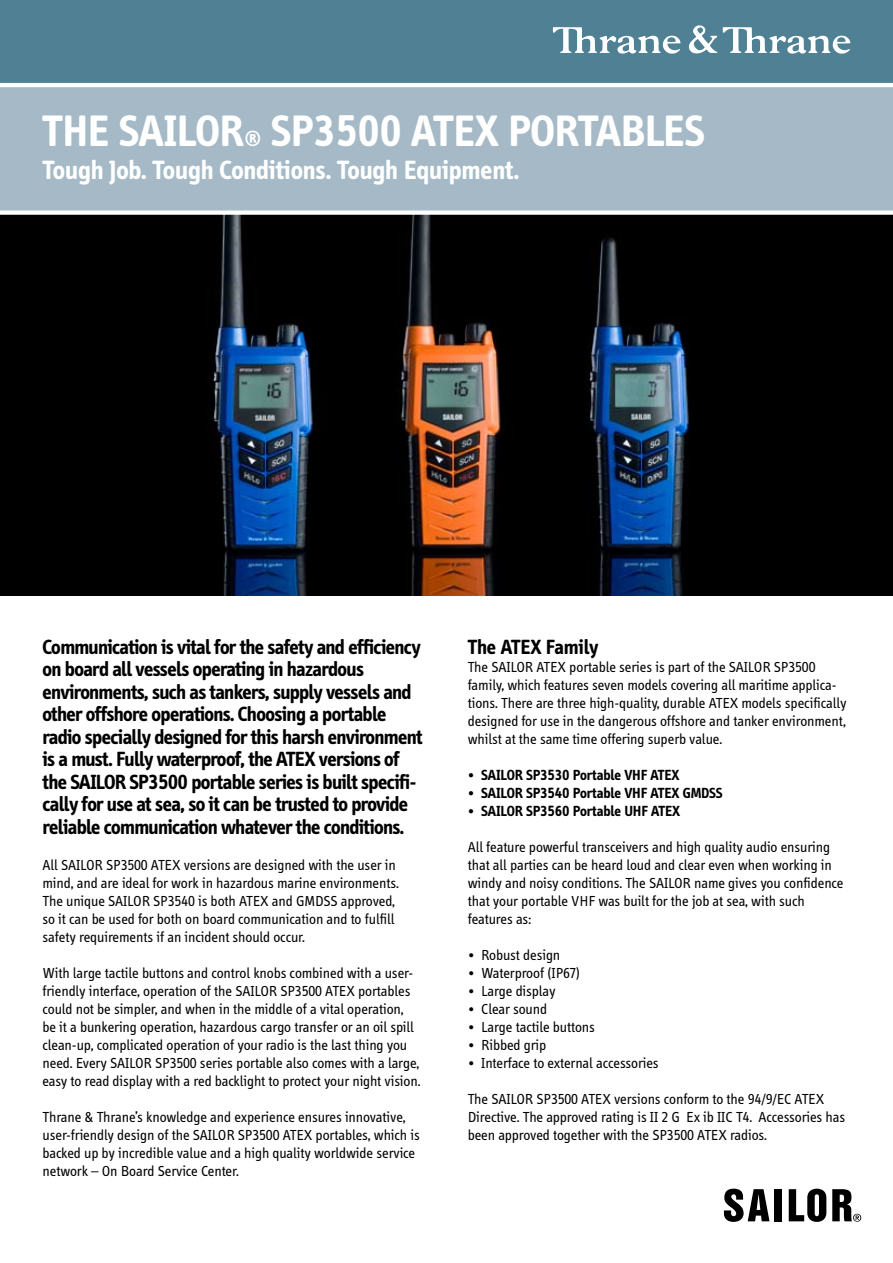
<style>
.page{position:relative;width:893px;height:1263px;background:#fff}
.page>*{position:absolute;margin:0;border:0;box-sizing:border-box;transform-origin:0 0}
.t1{font:700 45px "Info";color:#fff}
.t2{font:700 27px "Info";color:#fff}
.t3{font:700 21px/22.5px "Info";letter-spacing:-.025em;color:#000}
.t4{font:700 21px "Info";color:#000}
.t5{font:15px/18px "Info";color:#000}
.t6{font:700 15px "Info";color:#000}
.s1{font-size:22.5px}
</style>
<div class="page">
<img style="left:0;top:215px;width:893px;height:380px">
<div style="left:0;top:85px;width:893px;height:128px;background:#a5bac6"></div>
<div style="left:0;top:0;width:893px;height:85px;background:#4f8094"></div>
<svg style="left:689px;top:25px;width:28px;height:29px"></svg>
<svg style="left:723px;top:27px;width:127px;height:27px"></svg>
<svg style="left:553px;top:27px;width:128px;height:27px"></svg>
<hr style="left:0;top:83px;width:893px;height:4px;background:#fff">
<svg style="left:724px;top:1189px;width:45px;height:33px"></svg>
<div style="left:774px;top:1189px;width:7px;height:32px;background:#000"></div>
<svg style="left:789px;top:1189px;width:37px;height:33px"></svg>
<svg style="left:832px;top:1189px;width:29px;height:33px"></svg>
<div style="left:0;top:210px;width:893px;height:5px;background:#fff"></div>
<h1 class="t1" style="left:43px;top:106px;width:663px">The SAILOR<span class="s1">®</span> SP3500 ATEX PORTABLES</h1>
<h2 class="t2" style="left:43px;top:155px;width:478px">Tough Job. Tough Conditions. Tough Equipment.</h2>
<p class="t3" style="left:43px;top:635px;width:382px">Communication is vital for the safety and efficiency on board all vessels operating in hazardous environments, such as tankers, supply vessels and other offshore operations. Choosing a portable radio specially designed for this harsh environment is a must. Fully waterproof, the ATEX versions of the SAILOR SP3500 portable series is built specifi&shy;cally for use at sea, so it can be trusted to provide reliable communication whatever the conditions.</p>
<p class="t5" style="left:43px;top:856px;width:358px">All SAILOR SP3500 ATEX versions are designed with the user in mind, and are ideal for work in hazardous marine environments.<br>The unique SAILOR SP3540 is both ATEX and GMDSS approved, so it can be used for both on board communication and to fulfill safety requirements if an incident should occur.</p>
<p class="t5" style="left:43px;top:964px;width:379px">With large tactile buttons and control knobs combined with a user&shy;friendly interface, operation of the SAILOR SP3500 ATEX portables could not be simpler, and when in the middle of a vital operation, be it a bunkering operation, hazardous cargo transfer or an oil spill clean-up, complicated operation of your radio is the last thing you need. Every SAILOR SP3500 series portable also comes with a large, easy to read display with a red backlight to protect your night vision.</p>
<p class="t5" style="left:43px;top:1108px;width:379px">Thrane &amp; Thrane’s knowledge and experience ensures innovative, user-friendly design of the SAILOR SP3500 ATEX portables, which is backed up by incredible value and a high quality worldwide service network – On Board Service Center.</p>
<h3 class="t4" style="left:468px;top:635px;width:132px">The ATEX Family</h3>
<p class="t5" style="left:468px;top:658px;width:380px">The SAILOR ATEX portable series is part of the SAILOR SP3500 family, which features seven models covering all maritime applica&shy;tions. There are three high-quality, durable ATEX models specifically designed for use in the dangerous offshore and tanker environment, whilst at the same time offering superb value.</p>
<p class="t6" style="left:468px;top:766px;width:213px">• SAILOR SP3530 Portable VHF ATEX</p>
<p class="t6" style="left:468px;top:784px;width:256px">• SAILOR SP3540 Portable VHF ATEX GMDSS</p>
<p class="t6" style="left:468px;top:802px;width:214px">• SAILOR SP3560 Portable UHF ATEX</p>
<p class="t5" style="left:468px;top:838px;width:377px">All feature powerful transceivers and high quality audio ensuring that all parties can be heard loud and clear even when working in windy and noisy conditions. The SAILOR name gives you confidence that your portable VHF was built for the job at sea, with such features as:</p>
<p class="t5" style="left:468px;top:946px;width:94px">• Robust design</p>
<p class="t5" style="left:468px;top:964px;width:114px">• Waterproof (IP67)</p>
<p class="t5" style="left:468px;top:982px;width:89px">• Large display</p>
<p class="t5" style="left:468px;top:1000px;width:81px">• Clear sound</p>
<p class="t5" style="left:468px;top:1018px;width:129px">• Large tactile buttons</p>
<p class="t5" style="left:468px;top:1036px;width:80px">• Ribbed grip</p>
<p class="t5" style="left:468px;top:1054px;width:192px">• Interface to external accessories</p>
<p class="t5" style="left:468px;top:1090px;width:379px">The SAILOR SP3500 ATEX versions conform to the 94/9/EC ATEX<br>Directive. The approved rating is II 2 G Ex ib IIC T4. Accessories has been approved together with the SP3500 ATEX radios.</p>
</div>
